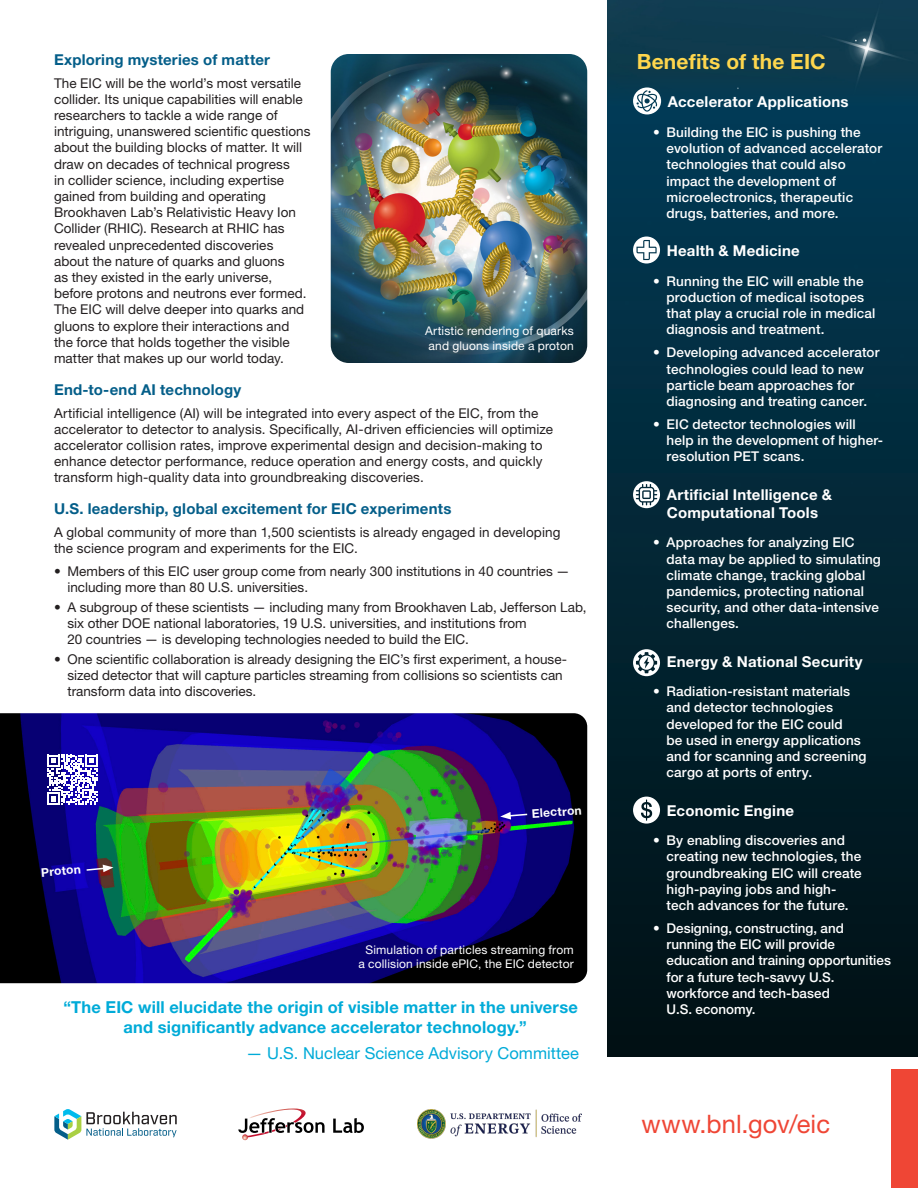
<style>
.page{position:relative;width:918px;height:1188px;background:#fff}
.page>*{position:absolute;margin:0;border:0;box-sizing:border-box;transform-origin:0 0}
.t1{font:25.5px "Helvetica Neue LT Std";letter-spacing:.005em;color:#ef4635}
.t2{font:700 21px "Helvetica Neue LT Std";letter-spacing:.005em;color:#fed64d}
.t3{font:700 16.5px/19.8px "Helvetica Neue LT Std";letter-spacing:.01em;color:#00abd8;text-align:center}
.t4{font:16.5px "Helvetica Neue LT Std";color:#00abd8}
.t5{font:700 15px/18px "Helvetica Neue LT Std";letter-spacing:.015em;color:#fff}
.t6{font:700 15px "Helvetica Neue LT Std";letter-spacing:.015em;color:#045e89}
.t7{font:13.5px/16.2px "Helvetica Neue LT Std";letter-spacing:.005em;color:#231f20}
.t8{font:500 13.5px/16.2px "Helvetica Neue LT Std";letter-spacing:.01em;color:#fff}
.t9{font:12px/14.4px "Helvetica Neue LT Std";letter-spacing:.015em;color:#fff}
.t10{font:700 12px "Helvetica Neue LT Std";color:#fff}
</style>
<div class="page">
<img style="left:608px;top:0;width:310px;height:1056px">
<div style="left:891px;top:1070px;width:27px;height:118px;background:#ef4635"></div>
<img style="left:0;top:713px;width:587px;height:270px">
<svg style="left:633px;top:87px;width:28px;height:27px"></svg>
<svg style="left:633px;top:237px;width:27px;height:27px"></svg>
<svg style="left:633px;top:649px;width:27px;height:27px"></svg>
<svg style="left:633px;top:797px;width:27px;height:27px"></svg>
<img style="left:331px;top:54px;width:256px;height:309px">
<svg style="left:633px;top:481px;width:27px;height:27px"></svg>
<svg style="left:238px;top:1108px;width:87px;height:32px"></svg>
<svg style="left:333px;top:1118px;width:31px;height:15px"></svg>
<svg style="left:54px;top:1109px;width:123px;height:31px"></svg>
<img style="left:418px;top:1110px;width:163px;height:29px">
<svg style="left:85px;top:865px;width:29px;height:7px"></svg>
<svg style="left:500px;top:812px;width:29px;height:8px"></svg>
<svg style="left:47px;top:755px;width:50px;height:50px"></svg>
<p class="t6" style="left:54px;top:50px;width:218px">Exploring mysteries of matter</p>
<p class="t7" style="left:54px;top:75px;width:258px">The EIC will be the world’s most versatile collider. Its unique capabilities will enable researchers to tackle a wide range of intriguing, unanswered scientific questions about the building blocks of matter. It will draw on decades of technical progress<br>in collider science, including expertise gained from building and operating Brookhaven Lab’s Relativistic Heavy Ion Collider (RHIC). Research at RHIC has revealed unprecedented discoveries about the nature of quarks and gluons<br>as they existed in the early universe, before protons and neutrons ever formed.<br>The EIC will delve deeper into quarks and gluons to explore their interactions and the force that holds together the visible matter that makes up our world today.</p>
<p class="t6" style="left:54px;top:380px;width:189px">End-to-end AI technology</p>
<p class="t7" style="left:54px;top:404px;width:501px">Artificial intelligence (AI) will be integrated into every aspect of the EIC, from the accelerator to detector to analysis. Specifically, AI-driven efficiencies will optimize accelerator collision rates, improve experimental design and decision-making to enhance detector performance, reduce operation and energy costs, and quickly transform high-quality data into groundbreaking discoveries.</p>
<p class="t6" style="left:54px;top:499px;width:399px">U.S. leadership, global excitement for EIC experiments</p>
<p class="t7" style="left:54px;top:524px;width:508px">A global community of more than 1,500 scientists is already engaged in developing the science program and experiments for the EIC.</p>
<p class="t7" style="left:68px;top:563px;width:504px;text-indent:-14px">• Members of this EIC user group come from nearly 300 institutions in 40 countries — including more than 80 U.S. universities.</p>
<p class="t7" style="left:68px;top:599px;width:521px;text-indent:-14px">• A subgroup of these scientists — including many from Brookhaven Lab, Jefferson Lab, six other DOE national laboratories, 19 U.S. universities, and institutions from<br>20 countries — is developing technologies needed to build the EIC.</p>
<p class="t7" style="left:68px;top:651px;width:501px;text-indent:-14px">• One scientific collaboration is already designing the EIC’s first experiment, a house&shy;sized detector that will capture particles streaming from collisions so scientists can transform data into discoveries.</p>
<p class="t9" style="left:425px;top:323px;width:150px">Artistic rendering of quarks and gluons inside a proton</p>
<p class="t10" style="left:41px;top:865px;width:41px;rotate:-5deg">Proton</p>
<p class="t10" style="left:531px;top:806px;width:52px;rotate:-4deg">Electron</p>
<p class="t9" style="left:358px;top:942px;width:217px;text-align:center">Simulation of particles streaming from a collision inside ePIC, the EIC detector</p>
<p class="t3" style="left:63px;top:997px;width:516px">“The EIC will elucidate the origin of visible matter in the universe and significantly advance accelerator technology.”</p>
<p class="t4" style="left:246px;top:1044px;width:334px">— U.S. Nuclear Science Advisory Committee</p>
<h2 class="t2" style="left:637px;top:49px;width:191px">Benefits of the EIC</h2>
<p class="t5" style="left:668px;top:93px;width:182px">Accelerator Applications</p>
<p class="t8" style="left:667px;top:124px;width:217px;text-indent:-14px">• Building the EIC is pushing the evolution of advanced accelerator technologies that could also impact the development of microelectronics, therapeutic drugs, batteries, and more.</p>
<p class="t5" style="left:667px;top:242px;width:134px">Health &amp; Medicine</p>
<p class="t8" style="left:667px;top:273px;width:210px;text-indent:-14px">• Running the EIC will enable the production of medical isotopes that play a crucial role in medical diagnosis and treatment.</p>
<p class="t8" style="left:667px;top:344px;width:214px;text-indent:-14px">• Developing advanced accelerator technologies could lead to new particle beam approaches for diagnosing and treating cancer.</p>
<p class="t8" style="left:667px;top:416px;width:218px;text-indent:-14px">• EIC detector technologies will help in the development of higher&shy;resolution PET scans.</p>
<p class="t5" style="left:667px;top:485px;width:167px">Artificial Intelligence &amp;<br>Computational Tools</p>
<p class="t8" style="left:667px;top:534px;width:216px;text-indent:-14px">• Approaches for analyzing EIC data may be applied to simulating climate change, tracking global pandemics, protecting national security, and other data-intensive challenges.</p>
<p class="t5" style="left:667px;top:652px;width:197px">Energy &amp; National Security</p>
<p class="t8" style="left:667px;top:683px;width:202px;text-indent:-14px">• Radiation-resistant materials and detector technologies developed for the EIC could<br>be used in energy applications and for scanning and screening cargo at ports of entry.</p>
<p class="t5" style="left:667px;top:801px;width:129px">Economic Engine</p>
<p class="t8" style="left:667px;top:832px;width:197px;text-indent:-14px">• By enabling discoveries and creating new technologies, the groundbreaking EIC will create high-paying jobs and high&shy;tech advances for the future.</p>
<p class="t8" style="left:667px;top:920px;width:226px;text-indent:-13px">• Designing, constructing, and running the EIC will provide education and training opportunities for a future tech-savvy U.S. workforce and tech-based<br>U.S. economy.</p>
<h1 class="t1" style="left:641px;top:1109px;width:190px">www.bnl.gov/eic</h1>
</div>
